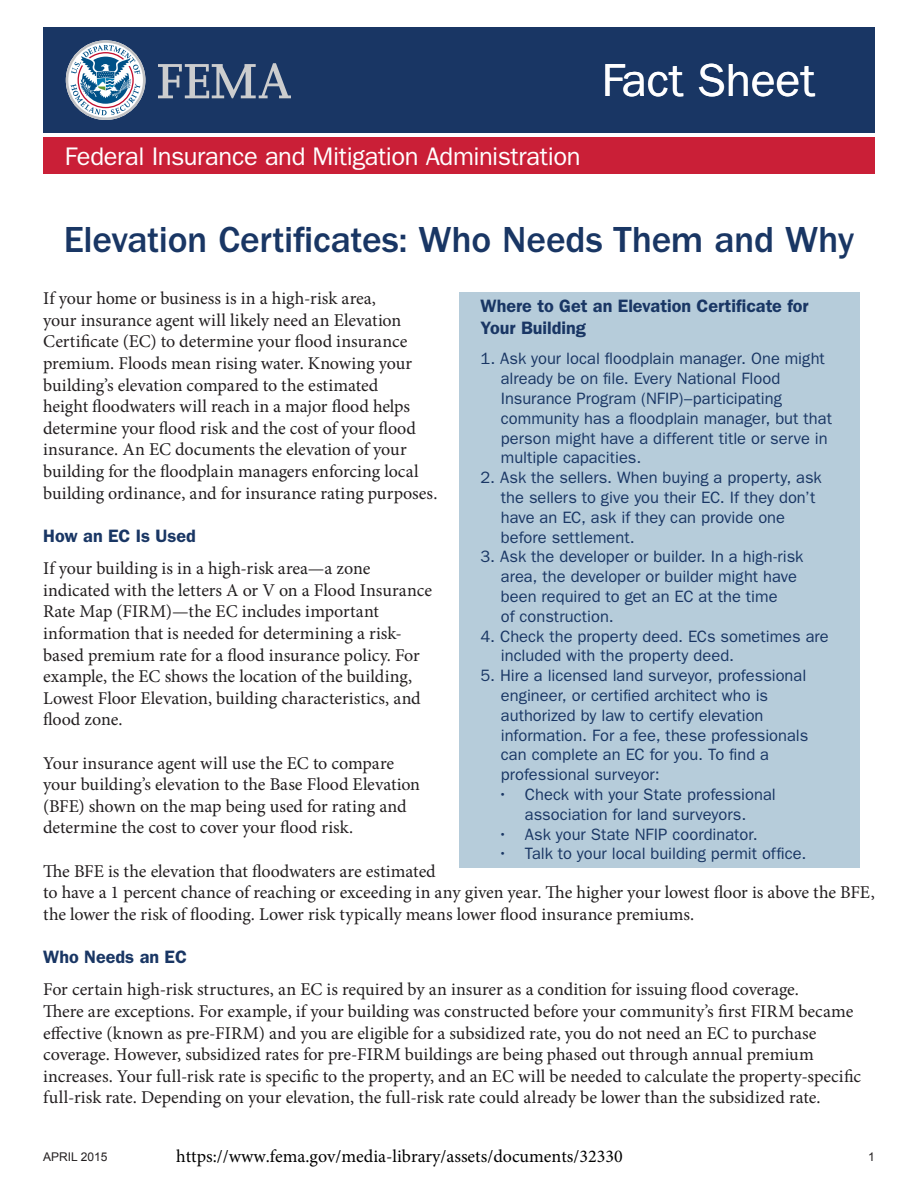
<style>
.page{position:relative;width:918px;height:1188px;background:#fff}
.page>*{position:absolute;margin:0;border:0;box-sizing:border-box;transform-origin:0 0}
.t1{font:46.5px "ITC Franklin Gothic Std";letter-spacing:-.005em;color:#fff}
.t2{font:500 37.5px "ITC Franklin Gothic Std";letter-spacing:-.01em;color:#193664}
.t3{font:25.5px "ITC Franklin Gothic Std";letter-spacing:-.015em;color:#fff}
.Text{font:18px/21.6px "Minion Pro";color:#231f20}
.t4{font:18px "Minion Pro";color:#000}
.Callout_Subhead{font:600 18px/21.6px "ITC Franklin Gothic Std";color:#193664}
.Subhead{font:600 18px "ITC Franklin Gothic Std";color:#193664}
.Callout_text{font:16.5px/19.8px "ITC Franklin Gothic Std";color:#193664}
.t5{font:12px "Arial";color:#231f20}
</style>
<div class="page">
<div style="left:43px;top:27px;width:832px;height:106px;background:#193664"></div>
<svg style="left:158px;top:63px;width:133px;height:35px"></svg>
<svg style="left:66px;top:40px;width:79px;height:80px"></svg>
<div style="left:43px;top:138px;width:832px;height:36px;background:#ca1f37"></div>
<div style="left:459px;top:292px;width:401px;height:575px;background:#b6ccda"></div>
<h3 class="t3" style="left:65px;top:141px;width:517px">Federal Insurance and Mitigation Administration</h3>
<h1 class="t1" style="left:602px;top:53px;width:215px">Fact Sheet</h1>
<p class="t2" style="left:64px;top:218px;width:792px">Elevation Certificates: Who Needs Them and Why</p>
<p class="Text" style="left:43px;top:288px;width:396px">If your home or business is in a high-risk area,<br>your insurance agent will likely need an Elevation Certificate (EC) to determine your flood insurance premium. Floods mean rising water. Knowing your building’s elevation compared to the estimated<br>height floodwaters will reach in a major flood helps determine your flood risk and the cost of your flood insurance. An EC documents the elevation of your building for the floodplain managers enforcing local building ordinance, and for insurance rating purposes.</p>
<p class="Subhead" style="left:43px;top:525px;width:154px">How an EC Is Used</p>
<p class="Text" style="left:43px;top:558px;width:390px">If your building is in a high-risk area—a zone indicated with the letters A or V on a Flood Insurance Rate Map (FIRM)—the EC includes important information that is needed for determining a risk&shy;based premium rate for a flood insurance policy. For example, the EC shows the location of the building, Lowest Floor Elevation, building characteristics, and flood zone.</p>
<p class="Text" style="left:43px;top:752px;width:378px">Your insurance agent will use the EC to compare your building’s elevation to the Base Flood Elevation (BFE) shown on the map being used for rating and determine the cost to cover your flood risk.</p>
<p class="Text" style="left:43px;top:860px;width:833px">The BFE is the elevation that floodwaters are estimated<br>to have a 1 percent chance of reaching or exceeding in any given year. The higher your lowest floor is above the BFE, the lower the risk of flooding. Lower risk typically means lower flood insurance premiums.</p>
<p class="Subhead" style="left:43px;top:946px;width:145px">Who Needs an EC</p>
<p class="Text" style="left:43px;top:979px;width:757px">For certain high-risk structures, an EC is required by an insurer as a condition for issuing flood coverage.</p>
<p class="Text" style="left:43px;top:1001px;width:819px">There are exceptions. For example, if your building was constructed before your community’s first FIRM became effective (known as pre-FIRM) and you are eligible for a subsidized rate, you do not need an EC to purchase coverage. However, subsidized rates for pre-FIRM buildings are being phased out through annual premium increases. Your full-risk rate is specific to the property, and an EC will be needed to calculate the property-specific full-risk rate. Depending on your elevation, the full-risk rate could already be lower than the subsidized rate.</p>
<p class="Callout_Subhead" style="left:481px;top:295px;width:330px">Where to Get an Elevation Certificate for<br>Your Building</p>
<p class="Callout_text" style="left:501px;top:349px;width:333px;text-indent:-20px">1. Ask your local floodplain manager. One might already be on file. Every National Flood Insurance Program (NFIP)–participating community has a floodplain manager, but that person might have a different title or serve in multiple capacities.</p>
<p class="Callout_text" style="left:501px;top:468px;width:323px;text-indent:-20px">2. Ask the sellers. When buying a property, ask the sellers to give you their EC. If they don’t have an EC, ask if they can provide one</p>
<p class="Callout_text" style="left:501px;top:527px;width:135px">before settlement.</p>
<p class="Callout_text" style="left:501px;top:547px;width:304px;text-indent:-20px">3. Ask the developer or builder. In a high-risk area, the developer or builder might have</p>
<p class="Callout_text" style="left:501px;top:587px;width:278px">been required to get an EC at the time</p>
<p class="Callout_text" style="left:501px;top:606px;width:114px">of construction.</p>
<p class="Callout_text" style="left:501px;top:626px;width:329px;text-indent:-20px">4. Check the property deed. ECs sometimes are included with the property deed.</p>
<p class="Callout_text" style="left:501px;top:666px;width:309px;text-indent:-20px">5. Hire a licensed land surveyor, professional engineer, or certified architect who is authorized by law to certify elevation information. For a fee, these professionals can complete an EC for you. To find a professional surveyor:</p>
<p class="Callout_text" style="left:498px;top:785px;width:279px;text-align:center">• Check with your State professional association for land surveyors.</p>
<p class="Callout_text" style="left:498px;top:824px;width:261px">• Ask your State NFIP coordinator.</p>
<p class="Callout_text" style="left:498px;top:844px;width:310px">• Talk to your local building permit office.</p>
<p class="t4" style="left:176px;top:1144px;width:448px">https://www.fema.gov/media-library/assets/documents/32330</p>
<p class="t5" style="left:43px;top:1149px;width:66px">APRIL 2015</p>
<p class="t5" style="left:868px;top:1149px;width:8px">1</p>
</div>
